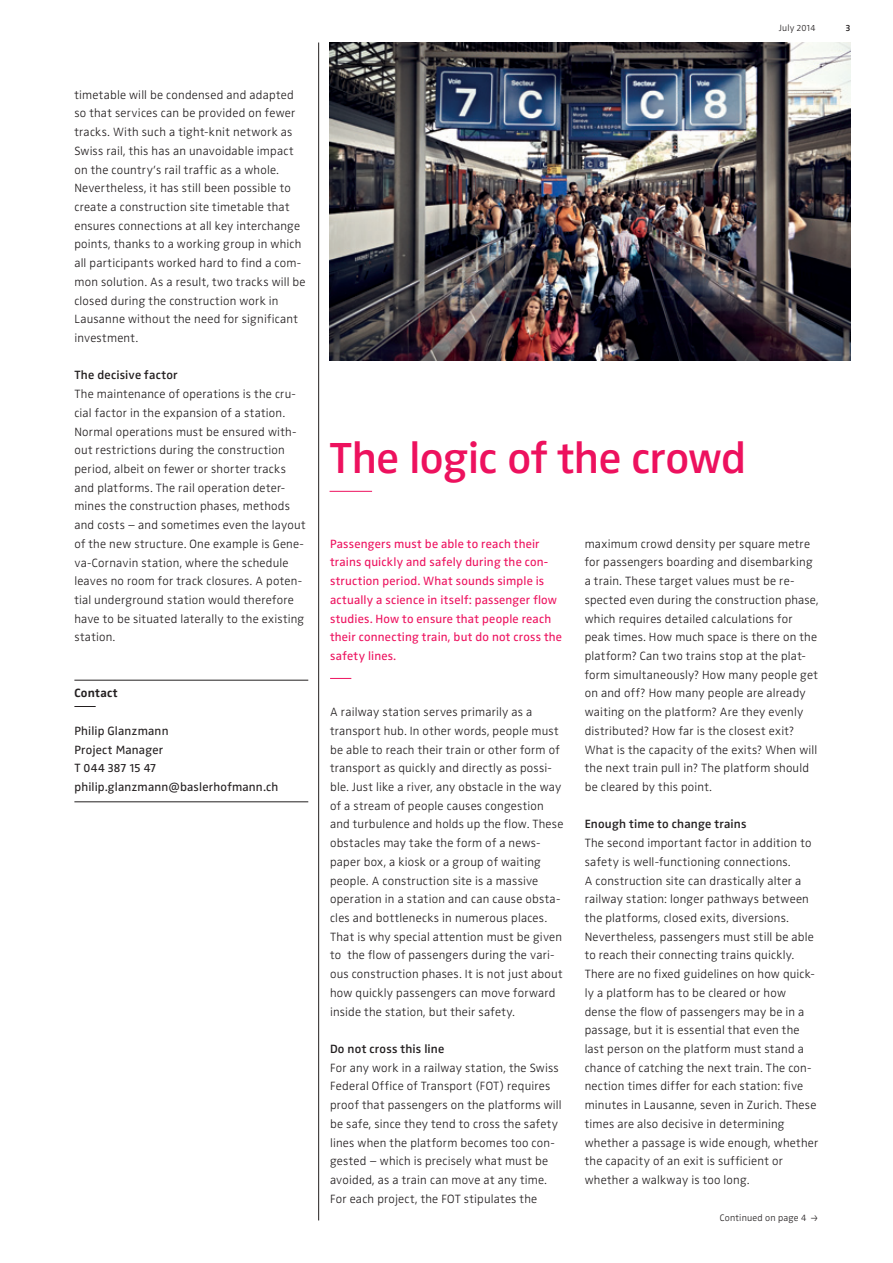
<style>
.page{position:relative;width:893px;height:1263px;background:#fff}
.page>*{position:absolute;margin:0;border:0;box-sizing:border-box;transform-origin:0 0}
.t1{font:600 45px "Zwo Pro";letter-spacing:-.015em;color:#ed115e}
.t2{font:300 12.3px/18.8px "Zwo Pro";letter-spacing:.02em;color:#231f20}
.t3{font:12.3px/18.8px "Zwo Pro";letter-spacing:.015em;color:#ed115e}
.t4{font:12.3px/18.8px "Zwo Pro";letter-spacing:.01em;color:#231f20}
.t5{font:600 12.3px "Zwo Pro";letter-spacing:.015em;color:#231f20}
.t6{font:700 12.3px "Zwo Pro";letter-spacing:.02em;color:#231f20}
.t7{font:300 9.75px "Zwo Pro";letter-spacing:.02em;color:#231f20}
.t8{font:300 9.3px "Zwo Pro";letter-spacing:.02em;color:#231f20}
.t9{font:600 9.3px "Zwo Pro";color:#231f20}
</style>
<div class="page">
<img style="left:330px;top:43px;width:520px;height:318px">
<hr style="left:318px;top:43px;width:1px;height:1177px;background:#231f20">
<svg style="left:330px;top:678px;width:21px;height:1px"></svg>
<hr style="left:330px;top:491px;width:42px;height:1px;background:#ed115e">
<hr style="left:74px;top:680px;width:234px;height:1px;background:#231f20">
<hr style="left:74px;top:801px;width:234px;height:1px;background:#231f20">
<svg style="left:74px;top:706px;width:22px;height:1px"></svg>
<p class="t2" style="left:74px;top:86px;width:233px">timetable will be condensed and adapted so that services can be provided on fewer tracks. With such a tight-knit network as Swiss rail, this has an unavoidable impact on the country’s rail traffic as a whole.<br>Nevertheless, it has still been possible to create a construction site timetable that ensures connections at all key interchange points, thanks to a working group in which all participants worked hard to find a com&shy;mon solution. As a result, two tracks will be closed during the construction work in Lausanne without the need for significant investment.</p>
<p class="t5" style="left:74px;top:368px;width:105px">The decisive factor</p>
<p class="t2" style="left:74px;top:385px;width:233px">The maintenance of operations is the cru&shy;cial factor in the expansion of a station.<br>Normal operations must be ensured with&shy;out restrictions during the construction period, albeit on fewer or shorter tracks and platforms. The rail operation deter&shy;mines the construction phases, methods and costs – and sometimes even the layout of the new structure. One example is Gene&shy;va-Cornavin station, where the schedule leaves no room for track closures. A poten&shy;tial underground station would therefore have to be situated laterally to the existing station.</p>
<p class="t6" style="left:74px;top:686px;width:45px">Contact</p>
<p class="t4" style="left:74px;top:722px;width:205px">Philip Glanzmann<br>Project Manager<br>T 044 387 15 47 philip.glanzmann@baslerhofmann.ch</p>
<p class="t8" style="left:779px;top:23px;width:38px">July 2014</p>
<p class="t9" style="left:846px;top:23px;width:6px">3</p>
<h1 class="t1" style="left:330px;top:432px;width:418px">The logic of the crowd</h1>
<p class="t3" style="left:330px;top:534px;width:234px">Passengers must be able to reach their trains quickly and safely during the con&shy;struction period. What sounds simple is actually a science in itself: passenger flow studies. How to ensure that people reach their connecting train, but do not cross the safety lines.</p>
<p class="t2" style="left:330px;top:703px;width:235px">A railway station serves primarily as a transport hub. In other words, people must be able to reach their train or other form of transport as quickly and directly as possi&shy;ble. Just like a river, any obstacle in the way of a stream of people causes congestion and turbulence and holds up the flow. These obstacles may take the form of a news&shy;paper box, a kiosk or a group of waiting people. A construction site is a massive operation in a station and can cause obsta&shy;cles and bottlenecks in numerous places.<br>That is why special attention must be given to the flow of passengers during the vari&shy;ous construction phases. It is not just about how quickly passengers can move forward inside the station, but their safety.</p>
<p class="t5" style="left:330px;top:1042px;width:116px">Do not cross this line</p>
<p class="t2" style="left:330px;top:1058px;width:233px">For any work in a railway station, the Swiss Federal Office of Transport (FOT) requires proof that passengers on the platforms will be safe, since they tend to cross the safety lines when the platform becomes too con&shy;gested – which is precisely what must be avoided, as a train can move at any time.<br>For each project, the FOT stipulates the</p>
<p class="t2" style="left:585px;top:534px;width:235px">maximum crowd density per square metre for passengers boarding and disembarking a train. These target values must be re&shy;spected even during the construction phase, which requires detailed calculations for peak times. How much space is there on the platform? Can two trains stop at the plat&shy;form simultaneously? How many people get on and off? How many people are already waiting on the platform? Are they evenly distributed? How far is the closest exit?<br>What is the capacity of the exits? When will the next train pull in? The platform should be cleared by this point.</p>
<p class="t5" style="left:585px;top:817px;width:163px">Enough time to change trains</p>
<p class="t2" style="left:585px;top:834px;width:235px">The second important factor in addition to safety is well-functioning connections.<br>A construction site can drastically alter a railway station: longer pathways between the platforms, closed exits, diversions.<br>Nevertheless, passengers must still be able to reach their connecting trains quickly.<br>There are no fixed guidelines on how quick&shy;ly a platform has to be cleared or how dense the flow of passengers may be in a passage, but it is essential that even the last person on the platform must stand a chance of catching the next train. The con&shy;nection times differ for each station: five minutes in Lausanne, seven in Zurich. These times are also decisive in determining whether a passage is wide enough, whether the capacity of an exit is sufficient or whether a walkway is too long.</p>
<p class="t7" style="left:720px;top:1212px;width:100px">Continued on page 4 →</p>
</div>
